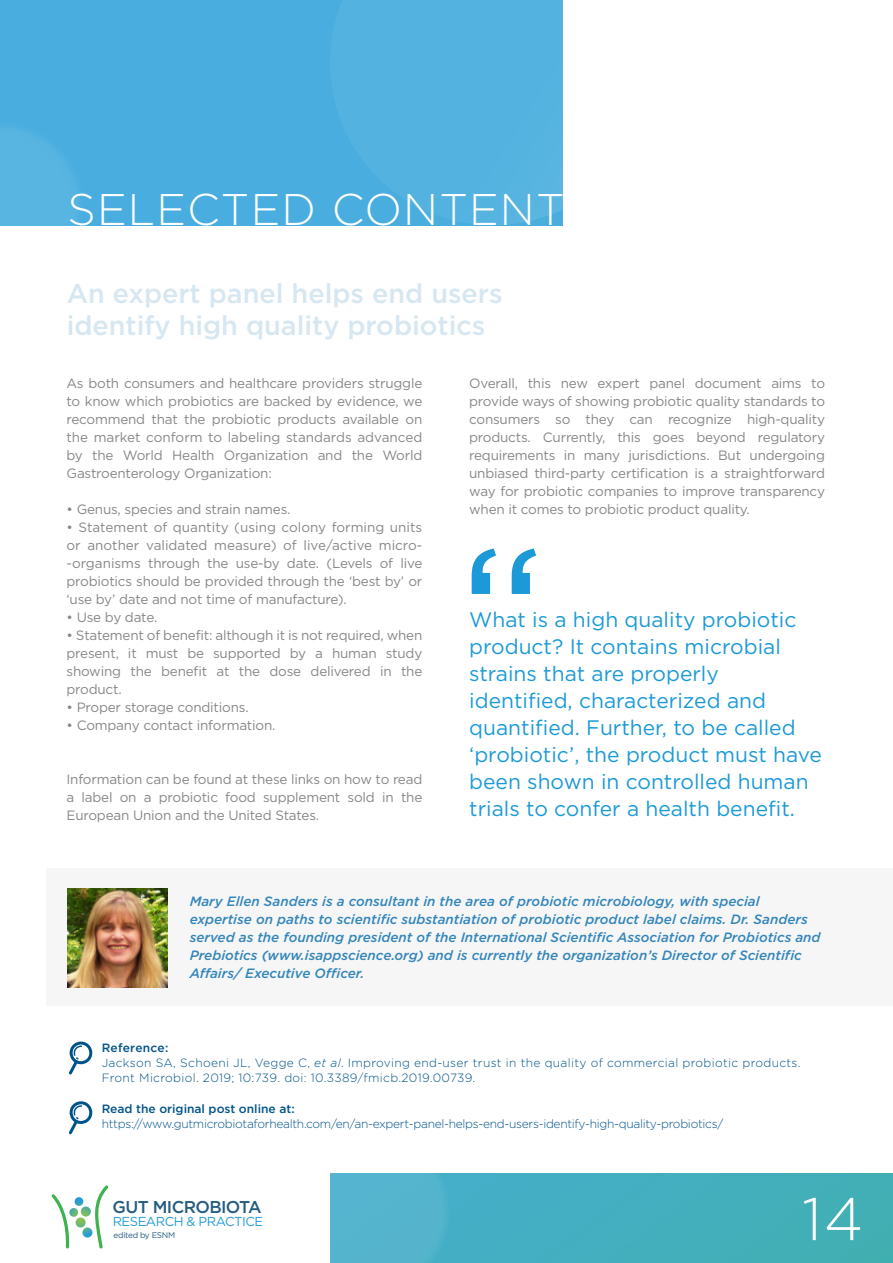
<style>
.page{position:relative;width:893px;height:1263px;background:#fff}
.page>*{position:absolute;margin:0;border:0;box-sizing:border-box;transform-origin:0 0}
.t1{font:200.25px "Gotham";color:#1c9ad7}
.t2{font:300 60px "Gotham";color:#fff}
.t3{font:300 44.25px "Gotham";letter-spacing:.025em;color:#fff}
.t4{font:500 27px/31.5px "Gotham";color:#d6e7f1}
.t5{font:21px/27px "Gotham";color:#1c9ad7}
.t6{font:500 17.1px "Gotham";letter-spacing:-.035em;color:#255d82}
.t7{font:13.5px/18px "Gotham";letter-spacing:-.015em;color:#878787;text-align:justify}
.t8{font:italic 500 13.5px/18px "Gotham";color:#3486bb}
.t9{font:13.05px "Gotham";letter-spacing:-.035em;color:#269cd5}
.t10{font:300 12px/15px "Gotham";letter-spacing:.015em;color:#00538a}
.t11{font:300 12px "Gotham";letter-spacing:-.025em;color:#00538a}
.t12{font:500 12px "Gotham";color:#00538a}
.t13{font:8.25px "Gotham";letter-spacing:-.035em;color:#255d82}
.s1{font-weight:500}
.s2{font-style:italic}
</style>
<div class="page">
<div style="left:0;top:0;width:563px;height:225px;background:#49aedf"></div>
<div style="left:330px;top:1173px;width:563px;height:90px;background:#43afbd"></div>
<svg style="left:52px;top:1185px;width:56px;height:63px"></svg>
<img style="left:0;top:128px;width:134px;height:98px">
<div style="left:461px;top:58px;width:102px;height:167px;background:#53b2e0"></div>
<img style="left:330px;top:1173px;width:171px;height:90px">
<svg style="left:69px;top:1101px;width:24px;height:34px"></svg>
<svg style="left:69px;top:1041px;width:24px;height:34px"></svg>
<div style="left:46px;top:868px;width:847px;height:137px;background:#f6f6f6"></div>
<img style="left:68px;top:888px;width:99px;height:99px">
<h3 class="t3" style="left:68px;top:185px;width:499px">SELECTED CONTENT</h3>
<h3 class="t4" style="left:67px;top:277px;width:437px">An expert panel helps end users identify high quality probiotics</h3>
<p class="t7" style="left:66px;top:374px;width:357px">As both consumers and healthcare providers struggle to know which probiotics are backed by evidence, we recommend that the probiotic products available on the market conform to labeling standards advanced by the World Health Organization and the World Gastroenterology Organization:</p>
<p class="t7" style="left:66px;top:500px;width:225px">• Genus, species and strain names.</p>
<p class="t7" style="left:66px;top:518px;width:357px">• Statement of quantity (using colony forming units or another validated measure) of live/active micro--organisms through the use-by date. (Levels of live probiotics should be provided through the ‘best by’ or ‘use by’ date and not time of manufacture).</p>
<p class="t7" style="left:66px;top:608px;width:92px">• Use by date.</p>
<p class="t7" style="left:66px;top:626px;width:357px">• Statement of benefit: although it is not required, when present, it must be supported by a human study showing the benefit at the dose delivered in the product.</p>
<p class="t7" style="left:66px;top:698px;width:184px">• Proper storage conditions.</p>
<p class="t7" style="left:66px;top:716px;width:210px">• Company contact information.</p>
<p class="t7" style="left:66px;top:770px;width:357px">Information can be found at these links on how to read a label on a probiotic food supplement sold in the European Union and the United States.</p>
<p class="t7" style="left:469px;top:374px;width:357px">Overall, this new expert panel document aims to provide ways of showing probiotic quality standards to consumers so they can recognize high-quality products. Currently, this goes beyond regulatory requirements in many jurisdictions. But undergoing unbiased third-party certification is a straightforward way for probiotic companies to improve transparency when it comes to probiotic product quality.</p>
<h1 class="t1" style="left:457px;top:508px;width:91px">“</h1>
<p class="t5" style="left:469px;top:606px;width:354px">What is a high quality probiotic product? It contains microbial strains that are properly identified, characterized and quantified. Further, to be called ‘probiotic’, the product must have been shown in controlled human trials to confer a health benefit.</p>
<p class="t8" style="left:190px;top:892px;width:632px">Mary Ellen Sanders is a consultant in the area of probiotic microbiology, with special expertise on paths to scientific substantiation of probiotic product label claims. Dr. Sanders served as the founding president of the International Scientific Association for Probiotics and Prebiotics (www.isappscience.org) and is currently the organization’s Director of Scientific Affairs/Executive Officer.</p>
<p class="t10" style="left:102px;top:1040px;width:700px"><span class="s1">Reference:<br></span>Jackson SA, Schoeni JL, Vegge C, <span class="s2">et al</span>. Improving end-user trust in the quality of commercial probiotic products.<br>Front Microbiol. 2019; 10:739. doi: 10.3389/fmicb.2019.00739.</p>
<p class="t12" style="left:102px;top:1102px;width:195px">Read the original post online at:</p>
<p class="t11" style="left:102px;top:1117px;width:623px">https://www.gutmicrobiotaforhealth.com/en/an-expert-panel-helps-end-users-identify-high-quality-probiotics/</p>
<p class="t6" style="left:113px;top:1197px;width:151px">GUT MICROBIOTA</p>
<p class="t9" style="left:113px;top:1214px;width:152px">RESEARCH &amp; PRACTICE</p>
<p class="t13" style="left:114px;top:1230px;width:63px">edited by ESNM</p>
<h2 class="t2" style="left:802px;top:1186px;width:63px">14</h2>
</div>
